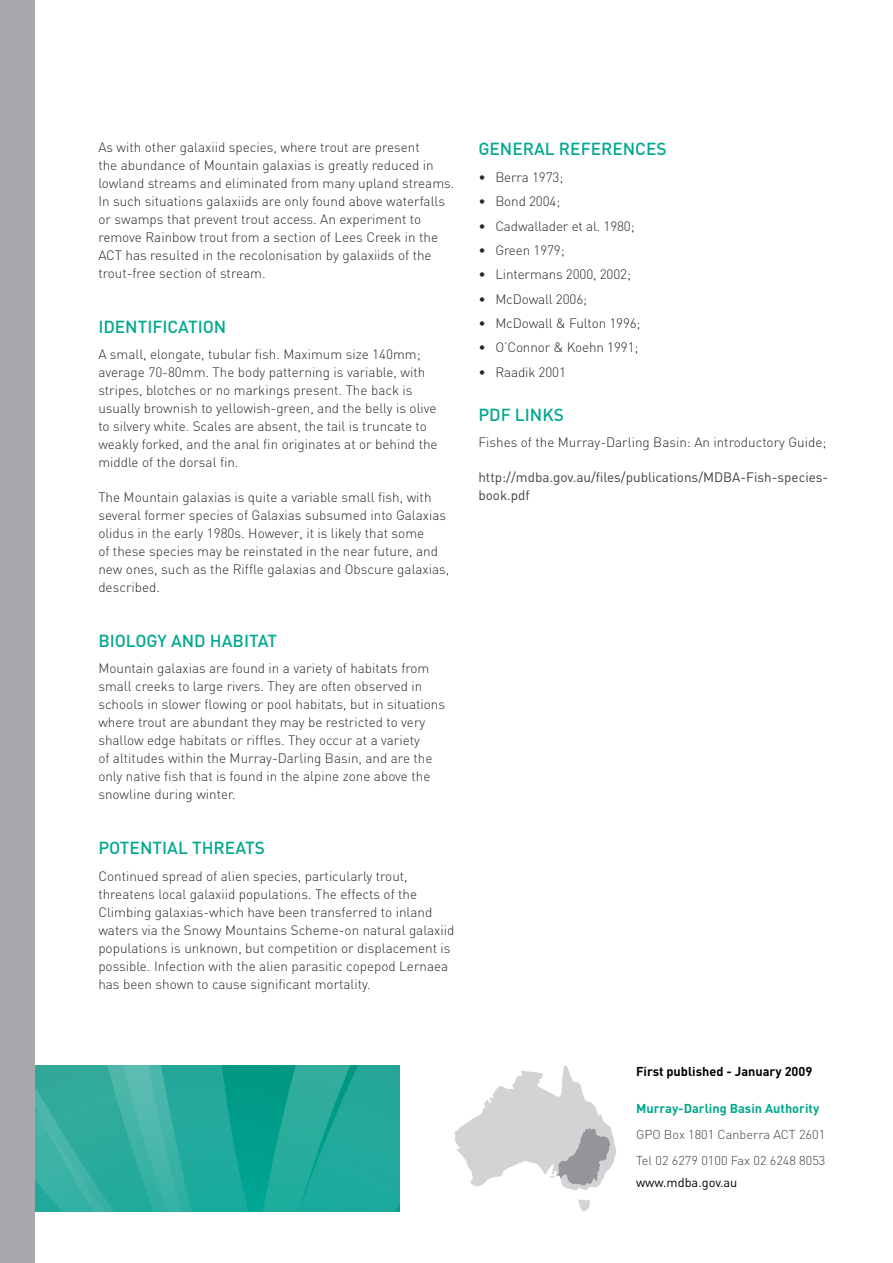
<style>
.page{position:relative;width:893px;height:1263px;background:#fff}
.page>*{position:absolute;margin:0;border:0;box-sizing:border-box;transform-origin:0 0}
.t1{font:500 17.25px "DIN";color:#00a88e}
.t2{font:300 13.5px/18px "DIN";color:#292829}
.t3{font:13.5px/18px "DIN";color:#414042}
.t4{font:300 12.75px/26px "DIN";color:#414042}
.t5{font:700 12.75px "DIN";color:#00a88e}
.t6{font:700 12.75px "DIN";color:#000}
.t7{font:12.75px "DIN";color:#000}
</style>
<div class="page">
<svg style="left:34px;top:1065px;width:366px;height:146px;background:#26aa9b"></svg>
<div style="left:0;top:0;width:34px;height:1263px;background:#a7a9ac"></div>
<svg style="left:578px;top:1199px;width:12px;height:12px"></svg>
<svg style="left:454px;top:1065px;width:162px;height:125px"></svg>
<p class="t2" style="left:98px;top:138px;width:358px">As with other galaxiid species, where trout are present<br>the abundance of Mountain galaxias is greatly reduced in lowland streams and eliminated from many upland streams.<br>In such situations galaxiids are only found above waterfalls or swamps that prevent trout access. An experiment to remove Rainbow trout from a section of Lees Creek in the ACT has resulted in the recolonisation by galaxiids of the trout-free section of stream.</p>
<p class="t1" style="left:98px;top:315px;width:15px">IDENTIFICATI</p>
<p class="t1" style="left:203px;top:315px;width:22px">ON</p>
<p class="t2" style="left:98px;top:345px;width:341px">A small, elongate, tubular fish. Maximum size 140mm; average 70-80mm. The body patterning is variable, with stripes, blotches or no markings present. The back is usually brownish to yellowish-green, and the belly is olive to silvery white. Scales are absent, the tail is truncate to weakly forked, and the anal fin originates at or behind the middle of the dorsal fin.</p>
<p class="t2" style="left:98px;top:488px;width:353px">The Mountain galaxias is quite a variable small fish, with several former species of Galaxias subsumed into Galaxias olidus in the early 1980s. However, it is likely that some<br>of these species may be reinstated in the near future, and new ones, such as the Riffle galaxias and Obscure galaxias, described.</p>
<p class="t1" style="left:98px;top:630px;width:85px">BIOLOGY AND</p>
<p class="t1" style="left:210px;top:630px;width:43px">HABITAT</p>
<p class="t2" style="left:98px;top:659px;width:348px">Mountain galaxias are found in a variety of habitats from small creeks to large rivers. They are often observed in schools in slower flowing or pool habitats, but in situations where trout are abundant they may be restricted to very shallow edge habitats or riffles. They occur at a variety<br>of altitudes within the Murray-Darling Basin, and are the only native fish that is found in the alpine zone above the snowline during winter.</p>
<p class="t1" style="left:98px;top:837px;width:33px">POTENTIA</p>
<p class="t1" style="left:178px;top:837px;width:58px">L TH REATS</p>
<p class="t2" style="left:98px;top:867px;width:358px">Continued spread of alien species, particularly trout, threatens local galaxiid populations. The effects of the Climbing galaxias-which have been transferred to inland waters via the Snowy Mountains Scheme-on natural galaxiid populations is unknown, but competition or displacement is possible. Infection with the alien parasitic copepod Lernaea has been shown to cause significant mortality.</p>
<p class="t1" style="left:478px;top:138px;width:12px">GENE</p>
<p class="t1" style="left:523px;top:138px;width:48px">RAL REFE</p>
<p class="t1" style="left:601px;top:138px;width:23px">RENCES</p>
<p class="t2" style="left:478px;top:168px;width:86px">• Berra 1973;</p>
<p class="t2" style="left:478px;top:192px;width:83px">• Bond 2004;</p>
<p class="t2" style="left:478px;top:217px;width:158px">• Cadwallader et al. 1980;</p>
<p class="t2" style="left:478px;top:241px;width:88px">• Green 1979;</p>
<p class="t2" style="left:478px;top:265px;width:154px">• Lintermans 2000, 2002;</p>
<p class="t2" style="left:478px;top:290px;width:110px">• McDowall 2006;</p>
<p class="t2" style="left:478px;top:314px;width:164px">• McDowall &amp; Fulton 1996;</p>
<p class="t2" style="left:478px;top:338px;width:162px">• O’Connor &amp; Koehn 1991;</p>
<p class="t2" style="left:478px;top:363px;width:89px">• Raadik 2001</p>
<p class="t1" style="left:478px;top:404px;width:85px">PDF LIN KS</p>
<p class="t2" style="left:478px;top:433px;width:349px">Fishes of the Murray-Darling Basin: An introductory Guide;</p>
<p class="t3" style="left:478px;top:468px;width:351px">http://mdba.gov.au/files/publications/MDBA-Fish-species&shy;book.pdf</p>
<p class="t6" style="left:636px;top:1063px;width:178px">First published - January 2009</p>
<p class="t5" style="left:636px;top:1100px;width:185px">Murray-Darling Basin Authority</p>
<p class="t4" style="left:636px;top:1121px;width:191px">GPO Box 1801 Canberra ACT 2601<br>Tel 02 6279 0100 Fax 02 6248 8053</p>
<p class="t7" style="left:636px;top:1174px;width:103px">www.mdba.gov.au</p>
</div>
